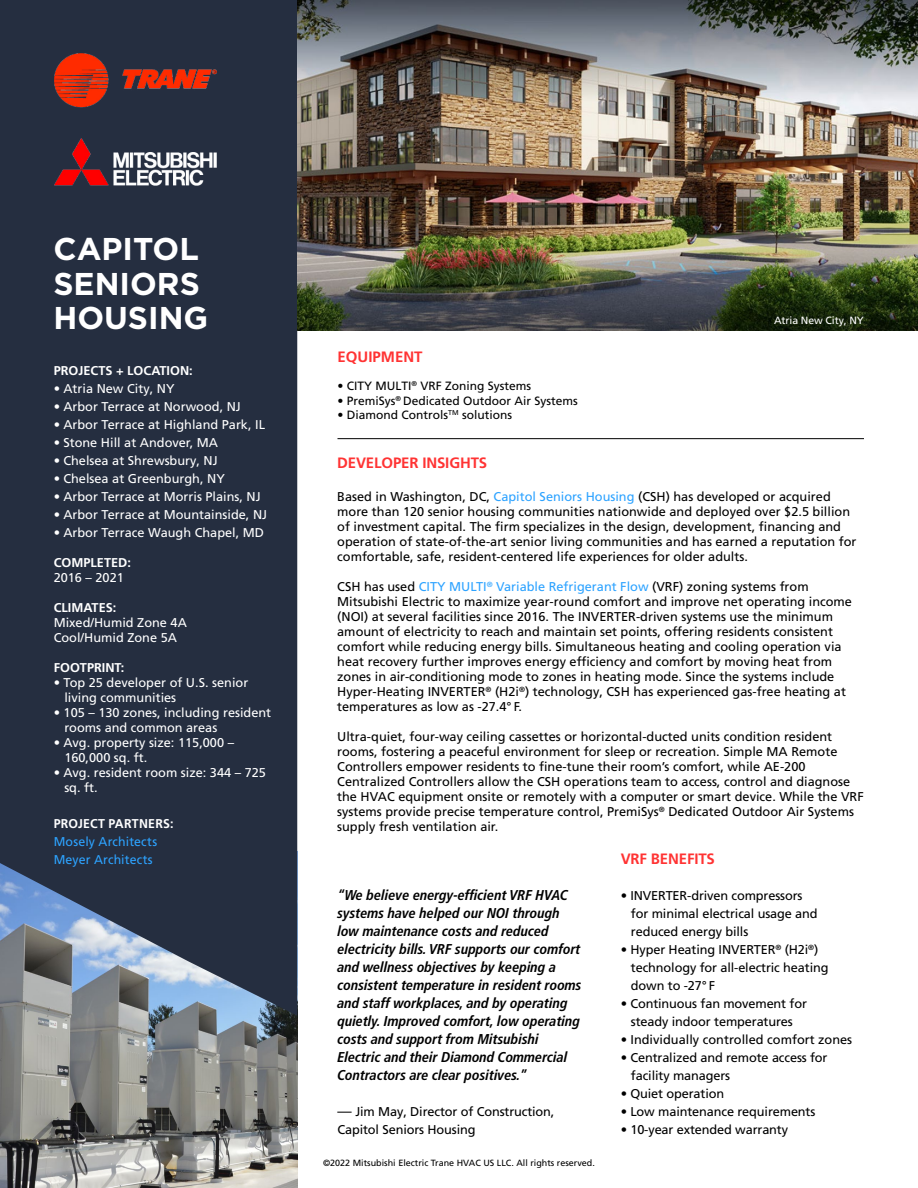
<style>
.page{position:relative;width:918px;height:1188px;background:#fff}
.page>*{position:absolute;margin:0;border:0;box-sizing:border-box;transform-origin:0 0}
.t1{font:700 31.5px/34.5px "Gotham";color:#fff}
.t2{font:700 15px "Frutiger LT Pro";letter-spacing:-.01em;color:#f33}
.t3{font:italic 700 condensed 14.25px/18px "Frutiger LT Pro";letter-spacing:-.005em;color:#000}
.t4{font:12.75px/15px "Frutiger LT Pro";color:#000}
.t5{font:12.75px/15px "Frutiger LT Pro";color:#fff}
.t6{font:700 12.75px "Frutiger LT Pro";color:#fff}
.t7{font:12.75px/18px "Frutiger LT Pro";letter-spacing:.01em;color:#2da3ff}
.t8{font:12px "Frutiger LT Pro";color:#000}
.t9{font:10.5px "Frutiger LT Pro";letter-spacing:-.01em;color:#fff}
.t10{font:9px "Frutiger LT Pro";color:#000}
.s1{color:#2da3ff}
.s2{font-size:14.25px}
</style>
<div class="page">
<img style="left:0;top:1016px;width:297px;height:172px">
<svg style="left:0;top:0;width:297px;height:1016px;background:#2d3749"></svg>
<img style="left:297px;top:0;width:621px;height:330px">
<hr style="left:338px;top:438px;width:526px;height:1px;background:#000">
<img style="left:54px;top:53px;width:163px;height:133px">
<h1 class="t1" style="left:53px;top:231px;width:156px">CAPITOL<br>SENIORS<br>HOUSING</h1>
<p class="t6" style="left:54px;top:363px;width:141px">PROJECTS + LOCATION:</p>
<p class="t5" style="left:54px;top:381px;width:122px">• Atria New City, NY</p>
<p class="t5" style="left:54px;top:399px;width:189px">• Arbor Terrace at Norwood, NJ</p>
<p class="t5" style="left:54px;top:417px;width:213px">• Arbor Terrace at Highland Park, IL</p>
<p class="t5" style="left:54px;top:435px;width:166px">• Stone Hill at Andover, MA</p>
<p class="t5" style="left:54px;top:453px;width:166px">• Chelsea at Shrewsbury, NJ</p>
<p class="t5" style="left:54px;top:471px;width:173px">• Chelsea at Greenburgh, NY</p>
<p class="t5" style="left:54px;top:489px;width:209px">• Arbor Terrace at Morris Plains, NJ</p>
<p class="t5" style="left:54px;top:507px;width:215px">• Arbor Terrace at Mountainside, NJ</p>
<p class="t5" style="left:54px;top:525px;width:212px">• Arbor Terrace Waugh Chapel, MD</p>
<p class="t6" style="left:54px;top:555px;width:79px">COMPLETED:</p>
<p class="t5" style="left:54px;top:570px;width:72px">2016 – 2021</p>
<p class="t6" style="left:54px;top:600px;width:64px">CLIMATES:</p>
<p class="t5" style="left:54px;top:615px;width:135px">Mixed/Humid Zone 4A<br>Cool/Humid Zone 5A</p>
<p class="t6" style="left:54px;top:660px;width:72px">FOOTPRINT:</p>
<p class="t5" style="left:64px;top:675px;width:185px;text-indent:-11px">• Top 25 developer of U.S. senior living communities</p>
<p class="t5" style="left:64px;top:705px;width:208px;text-indent:-11px">• 105 – 130 zones, including resident rooms and common areas</p>
<p class="t5" style="left:64px;top:735px;width:171px;text-indent:-11px">• Avg. property size: 115,000 –<br>160,000 sq. ft.</p>
<p class="t5" style="left:64px;top:765px;width:203px;text-indent:-11px">• Avg. resident room size: 344 – 725 sq. ft.</p>
<p class="t6" style="left:54px;top:816px;width:121px">PROJECT PARTNERS:</p>
<p class="t7" style="left:54px;top:833px;width:105px">Mosely Architects<br>Meyer Architects</p>
<p class="t2" style="left:338px;top:347px;width:87px">EQUIPMENT</p>
<p class="t8" style="left:338px;top:379px;width:195px">• CITY MULTI<sup>®</sup> VRF Zoning Systems</p>
<p class="t8" style="left:337px;top:394px;width:242px">• PremiSys<sup>®</sup> Dedicated Outdoor Air Systems</p>
<p class="t8" style="left:337px;top:408px;width:176px">• Diamond Controls<sup>TM</sup> solutions</p>
<p class="t9" style="left:774px;top:314px;width:91px">Atria New City, NY</p>
<p class="t2" style="left:337px;top:454px;width:151px">DEVELOPER INSIGHTS</p>
<p class="t4" style="left:337px;top:489px;width:521px">Based in Washington, DC, <span class="s1">Capitol Seniors Housing</span> (CSH) has developed or acquired more than 120 senior housing communities nationwide and deployed over $2.5 billion of investment capital. The firm specializes in the design, development, financing and operation of state-of-the-art senior living communities and has earned a reputation for comfortable, safe, resident-centered life experiences for older adults.</p>
<p class="t4" style="left:337px;top:579px;width:516px">CSH has used <span class="s1">CITY MULTI</span><sup>®</sup> <span class="s1">Variable Refrigerant Flow</span> (VRF) zoning systems from Mitsubishi Electric to maximize year-round comfort and improve net operating income (NOI) at several facilities since 2016. The INVERTER-driven systems use the minimum amount of electricity to reach and maintain set points, offering residents consistent comfort while reducing energy bills. Simultaneous heating and cooling operation via heat recovery further improves energy efficiency and comfort by moving heat from zones in air-conditioning mode to zones in heating mode. Since the systems include Hyper-Heating INVERTER<sup>®</sup> (H2i<sup>®</sup>) technology, CSH has experienced gas-free heating at temperatures as low as -27.4° F.</p>
<p class="t4" style="left:337px;top:729px;width:528px">Ultra-quiet, four-way ceiling cassettes or horizontal-ducted units condition resident rooms, fostering a peaceful environment for sleep or recreation. Simple MA Remote Controllers empower residents to fine-tune their room’s comfort, while AE-200<br>Centralized Controllers allow the CSH operations team to access, control and diagnose the HVAC equipment onsite or remotely with a computer or smart device. While the VRF systems provide precise temperature control, PremiSys<sup>®</sup> Dedicated Outdoor Air Systems supply fresh ventilation air.</p>
<p class="t2" style="left:621px;top:850px;width:96px">VRF BENEFITS</p>
<p class="t4" style="left:631px;top:887px;width:188px;line-height:18px;text-indent:-10px">• INVERTER-driven compressors for minimal electrical usage and reduced energy bills</p>
<p class="t4" style="left:631px;top:941px;width:199px;line-height:18px;text-indent:-10px">• Hyper Heating INVERTER<sup>®</sup> (H2i<sup>®</sup>) technology for all-electric heating down to -27° F</p>
<p class="t4" style="left:621px;top:995px;width:188px;line-height:18px;text-align:center">• Continuous fan movement for steady indoor temperatures</p>
<p class="t4" style="left:621px;top:1032px;width:233px">• Individually controlled comfort zones</p>
<p class="t4" style="left:631px;top:1049px;width:198px;line-height:18px;text-indent:-10px">• Centralized and remote access for facility managers</p>
<p class="t4" style="left:621px;top:1086px;width:105px">• Quiet operation</p>
<p class="t4" style="left:621px;top:1104px;width:196px">• Low maintenance requirements</p>
<p class="t4" style="left:621px;top:1122px;width:169px">• 10-year extended warranty</p>
<p class="t3" style="left:337px;top:886px;width:246px">“We believe energy-efficient VRF HVAC systems have helped our NOI through low maintenance costs and reduced electricity bills. VRF supports our comfort and wellness objectives by keeping a consistent temperature in resident rooms and staff workplaces, and by operating quietly. Improved comfort, low operating costs and support from Mitsubishi Electric and their Diamond Commercial Contractors are clear positives.”</p>
<p class="t4" style="left:337px;top:1103px;width:219px;line-height:18px"><span class="s2">—</span> Jim May, Director of Construction,<br>Capitol Seniors Housing</p>
<p class="t10" style="left:323px;top:1157px;width:273px">©2022 Mitsubishi Electric Trane HVAC US LLC. All rights reserved.</p>
</div>
